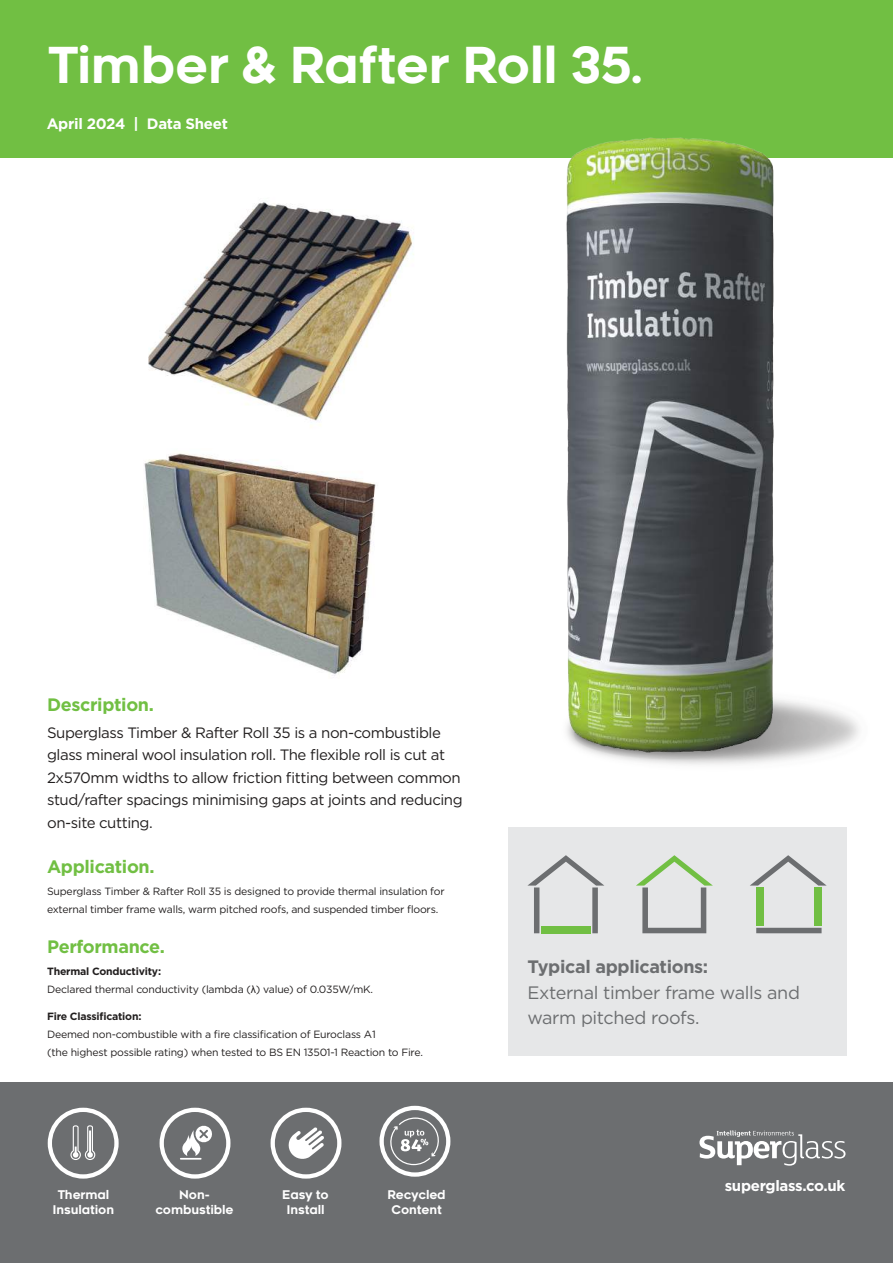
<style>
.page{position:relative;width:893px;height:1263px;background:#fff}
.page>*{position:absolute;margin:0;border:0;box-sizing:border-box;transform-origin:0 0}
.t1{font:49.5px "Renogare";letter-spacing:-.02em;color:#fff}
.t2{font:18px/25.5px "Gotham";letter-spacing:-.02em;color:#6c6e70}
.t3{font:700 18px "Gotham";letter-spacing:-.02em;color:#71bf43}
.t4{font:700 18px "Gotham";letter-spacing:-.02em;color:#6c6e70}
.t5{font:15px/22.5px "Gotham";letter-spacing:-.03em;color:#221f1f}
.t6{font:700 15px "Gotham";letter-spacing:-.02em;color:#fff}
.t7{font:12px/14.4px "Renogare";letter-spacing:-.02em;color:#fff;text-align:center}
.t8{font:10.5px/18px "Gotham";letter-spacing:-.02em;color:#221f1f}
.t9{font:700 10.5px "Gotham";letter-spacing:-.02em;color:#221f1f}
.s1{font-weight:700}
.s2{font-family:"Arial"}
</style>
<div class="page">
<div style="left:0;top:1082px;width:893px;height:181px;background:#6c6e70"></div>
<svg style="left:160px;top:1108px;width:70px;height:70px"></svg>
<svg style="left:48px;top:1108px;width:71px;height:70px"></svg>
<svg style="left:271px;top:1108px;width:70px;height:70px"></svg>
<svg style="left:379px;top:1106px;width:71px;height:71px"></svg>
<div style="left:0;top:0;width:893px;height:157px;background:#71bf43"></div>
<svg style="left:699px;top:1130px;width:146px;height:36px"></svg>
<div style="left:508px;top:827px;width:338px;height:228px;background:#e6e7e8"></div>
<div style="left:814px;top:887px;width:8px;height:38px;background:#71bf43"></div>
<div style="left:756px;top:887px;width:8px;height:38px;background:#71bf43"></div>
<svg style="left:750px;top:855px;width:76px;height:30px"></svg>
<svg style="left:756px;top:928px;width:66px;height:5px"></svg>
<svg style="left:527px;top:855px;width:77px;height:78px"></svg>
<svg style="left:636px;top:855px;width:77px;height:78px"></svg>
<img style="left:508px;top:137px;width:338px;height:631px">
<img style="left:144px;top:453px;width:232px;height:223px">
<img style="left:148px;top:202px;width:266px;height:224px">
<h1 class="t1" style="left:47px;top:45px;width:597px">Timber &amp; Rafter Roll 35.</h1>
<h3 class="t6" style="left:47px;top:117px;width:183px">April 2024 | Data Sheet</h3>
<h2 class="t3" style="left:47px;top:697px;width:108px">Description.</h2>
<p class="t5" style="left:47px;top:722px;width:417px">Superglass Timber &amp; Rafter Roll 35 is a non-combustible glass mineral wool insulation roll. The flexible roll is cut at 2x570mm widths to allow friction fitting between common stud/rafter spacings minimising gaps at joints and reducing on-site cutting.</p>
<h2 class="t3" style="left:47px;top:859px;width:109px">Application.</h2>
<p class="t8" style="left:47px;top:883px;width:399px">Superglass Timber &amp; Rafter Roll 35 is designed to provide thermal insulation for external timber frame walls, warm pitched roofs, and suspended timber floors.</p>
<h2 class="t3" style="left:47px;top:938px;width:119px">Performance.</h2>
<p class="t8" style="left:47px;top:963px;width:328px"><span class="s1">Thermal Conductivity:<br></span>Declared thermal conductivity (lambda (<span class="s2">λ</span>) value) of 0.035W/mK.</p>
<p class="t9" style="left:47px;top:1011px;width:96px">Fire Classification:</p>
<p class="t8" style="left:47px;top:1025px;width:377px">Deemed non-combustible with a fire classification of Euroclass A1<br>(the highest possible rating) when tested to BS EN 13501-1 Reaction to Fire.</p>
<p class="t7" style="left:53px;top:1189px;width:63px">Thermal<br>Insulation</p>
<p class="t7" style="left:155px;top:1189px;width:80px">Non&shy;combustible</p>
<p class="t7" style="left:282px;top:1189px;width:48px">Easy to<br>Install</p>
<p class="t7" style="left:388px;top:1189px;width:60px">Recycled<br>Content</p>
<h2 class="t4" style="left:527px;top:958px;width:182px">Typical applications:</h2>
<h2 class="t2" style="left:527px;top:980px;width:274px">External timber frame walls and warm pitched roofs.</h2>
<h3 class="t6" style="left:725px;top:1179px;width:122px">superglass.co.uk</h3>
</div>
